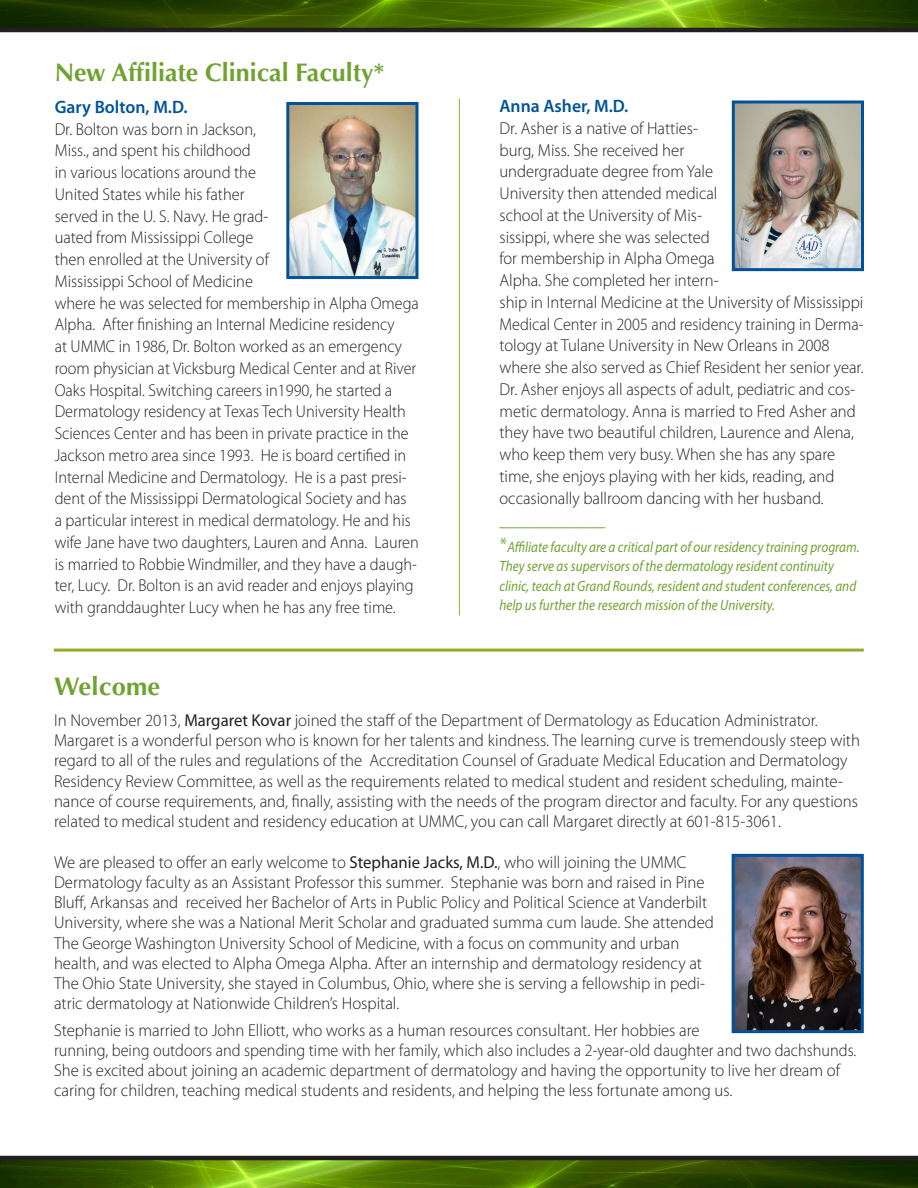
<style>
.page{position:relative;width:918px;height:1188px;background:#fff}
.page>*{position:absolute;margin:0;border:0;box-sizing:border-box;transform-origin:0 0}
.t1{font:700 25.5px "Optima LT Std";color:#70a231}
.t2{font:600 18px "Myriad Pro";color:#01529a}
.t3{font:300 18px "Myriad Pro";color:#70a231}
.t4{font:300 17.25px/20.2px "Myriad Pro";color:#231f20}
.t5{font:300 17.25px/21.8px "Myriad Pro";color:#231f20;scale:.95 1}
.t6{font:300 17.25px/21.8px "Myriad Pro";color:#231f20;scale:.96 1}
.t7{font:italic 15px/19.5px "Myriad Pro";color:#70a231;scale:.88 1}
.s1{font-weight:300;font-style:normal;font-size:21px}
.s2{font-weight:400}
</style>
<div class="page">
<img style="left:0;top:1160px;width:918px;height:28px">
<hr style="left:0;top:1156px;width:918px;height:4px;background:#231f20">
<img style="left:0;top:0;width:918px;height:28px">
<hr style="left:0;top:28px;width:918px;height:4px;background:#231f20">
<hr style="left:459px;top:99px;width:1px;height:516px;background:#90ae2b">
<img style="left:290px;top:106px;width:124px;height:169px">
<div style="left:286px;top:102px;width:132px;height:177px;border:3px solid #01529a"></div>
<img style="left:736px;top:104px;width:124px;height:163px">
<div style="left:732px;top:100px;width:132px;height:171px;border:3px solid #01529a"></div>
<hr style="left:54px;top:649px;width:810px;height:3px;background:#90ae2b">
<img style="left:736px;top:858px;width:124px;height:171px">
<div style="left:732px;top:854px;width:132px;height:179px;border:3px solid #01529a"></div>
<p class="t1" style="left:55px;top:58px;width:332px">New Affiliate Clinical Faculty*</p>
<p class="t2" style="left:55px;top:95px;width:134px">Gary Bolton, M.D.</p>
<p class="t5" style="left:55px;top:118px;width:385px">Dr. Bolton was born in Jackson,<br>Miss., and spent his childhood<br>in various locations around the<br>United States while his father<br>served in the U. S. Navy. He grad-<br>uated from Mississippi College<br>then enrolled at the University of<br>Mississippi School of Medicine<br>where he was selected for membership in Alpha Omega Alpha. After finishing an Internal Medicine residency<br>at UMMC in 1986, Dr. Bolton worked as an emergency room physician at Vicksburg Medical Center and at River Oaks Hospital. Switching careers in1990, he started a Dermatology residency at Texas Tech University Health Sciences Center and has been in private practice in the Jackson metro area since 1993. He is board certified in Internal Medicine and Dermatology. He is a past presi&shy;dent of the Mississippi Dermatological Society and has<br>a particular interest in medical dermatology. He and his wife Jane have two daughters, Lauren and Anna. Lauren is married to Robbie Windmiller, and they have a daugh&shy;ter, Lucy. Dr. Bolton is an avid reader and enjoys playing with granddaughter Lucy when he has any free time.</p>
<p class="t2" style="left:500px;top:95px;width:130px">Anna Asher, M.D.</p>
<p class="t6" style="left:500px;top:118px;width:381px">Dr. Asher is a native of Hatties-<br>burg, Miss. She received her<br>undergraduate degree from Yale<br>University then attended medical<br>school at the University of Mis-<br>sissippi, where she was selected<br>for membership in Alpha Omega<br>Alpha. She completed her intern-<br>ship in Internal Medicine at the University of Mississippi Medical Center in 2005 and residency training in Derma&shy;tology at Tulane University in New Orleans in 2008 where she also served as Chief Resident her senior year.<br>Dr. Asher enjoys all aspects of adult, pediatric and cos&shy;metic dermatology. Anna is married to Fred Asher and they have two beautiful children, Laurence and Alena, who keep them very busy. When she has any spare time, she enjoys playing with her kids, reading, and occasionally ballroom dancing with her husband.</p>
<p class="t3" style="left:500px;top:510px;width:107px">____________</p>
<p class="t7" style="left:500px;top:537px;width:411px"><span class="s1">*</span>Affiliate faculty are a critical part of our residency training program.<br>They serve as supervisors of the dermatology resident continuity clinic, teach at Grand Rounds, resident and student conferences, and help us further the research mission of the University.</p>
<p class="t1" style="left:54px;top:672px;width:108px">Welcome</p>
<p class="t4" style="left:54px;top:710px;width:808px">In November 2013, <span class="s2">Margaret Kovar</span> joined the staff of the Department of Dermatology as Education Administrator.<br>Margaret is a wonderful person who is known for her talents and kindness. The learning curve is tremendously steep with regard to all of the rules and regulations of the Accreditation Counsel of Graduate Medical Education and Dermatology Residency Review Committee, as well as the requirements related to medical student and resident scheduling, mainte&shy;nance of course requirements, and, finally, assisting with the needs of the program director and faculty. For any questions related to medical student and residency education at UMMC, you can call Margaret directly at 601-815-3061.</p>
<p class="t4" style="left:54px;top:852px;width:634px">We are pleased to offer an early welcome to <span class="s2">Stephanie Jacks, M.D.</span>, who will joining the UMMC</p>
<p class="t4" style="left:54px;top:872px;width:661px">Dermatology faculty as an Assistant Professor this summer. Stephanie was born and raised in Pine Bluff, Arkansas and received her Bachelor of Arts in Public Policy and Political Science at Vanderbilt University, where she was a National Merit Scholar and graduated summa cum laude. She attended The George Washington University School of Medicine, with a focus on community and urban health, and was elected to Alpha Omega Alpha. After an internship and dermatology residency at The Ohio State University, she stayed in Columbus, Ohio, where she is serving a fellowship in pedi&shy;atric dermatology at Nationwide Children’s Hospital.</p>
<p class="t4" style="left:54px;top:1020px;width:804px">Stephanie is married to John Elliott, who works as a human resources consultant. Her hobbies are<br>running, being outdoors and spending time with her family, which also includes a 2-year-old daughter and two dachshunds.<br>She is excited about joining an academic department of dermatology and having the opportunity to live her dream of caring for children, teaching medical students and residents, and helping the less fortunate among us.</p>
</div>
